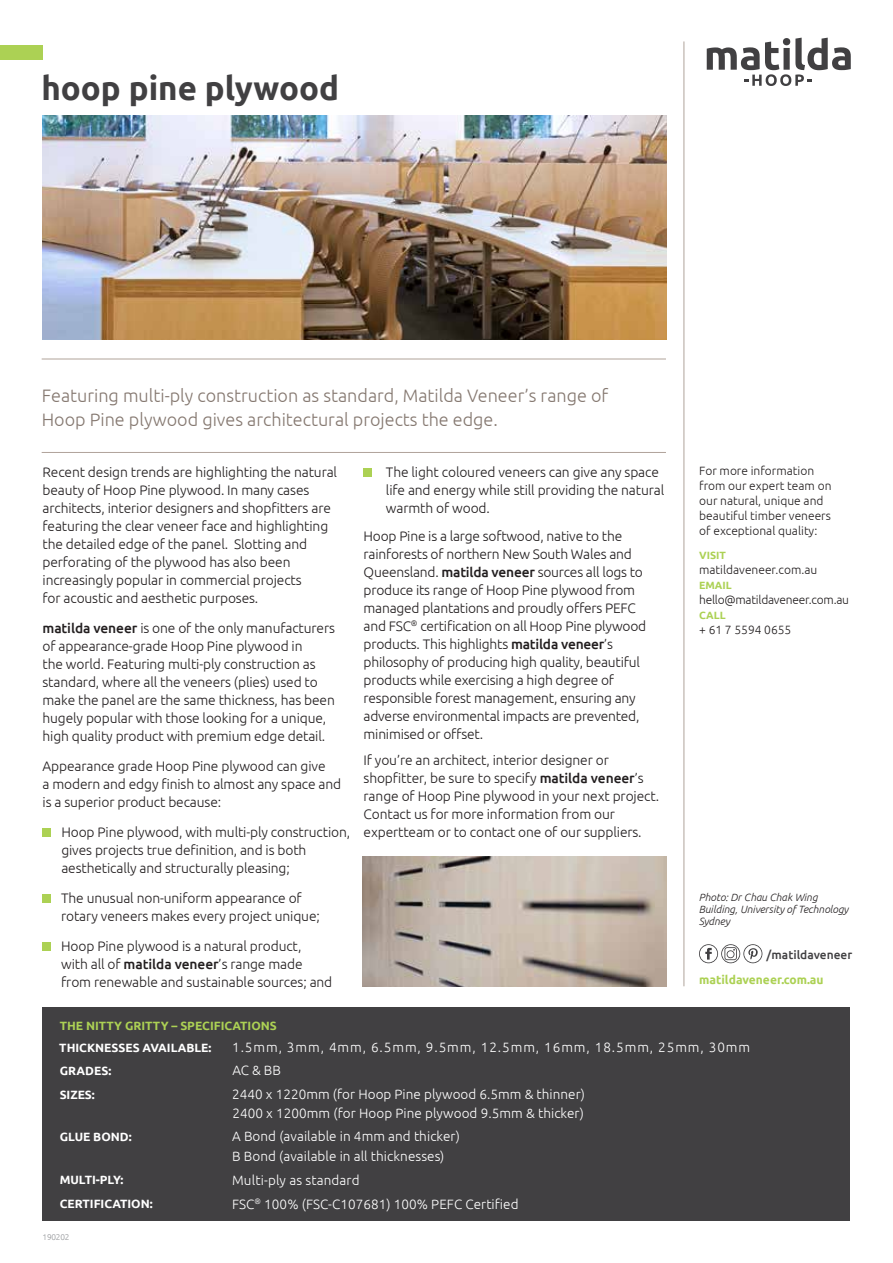
<style>
.page{position:relative;width:893px;height:1263px;background:#fff}
.page>*{position:absolute;margin:0;border:0;box-sizing:border-box;transform-origin:0 0}
.t1{font:700 33px "Ubuntu";color:#414042}
.t2{font:300 18px/24px "Ubuntu";color:#857870}
.t3{font:300 13.8px/18px "Ubuntu";letter-spacing:-.01em;color:#231f20}
.t4{font:300 13.5px/24px "Ubuntu";letter-spacing:.005em;color:#fff}
.t5{font:300 13.5px "Ubuntu";letter-spacing:.07em;color:#fff}
.t6{font:300 12px/15px "Ubuntu";color:#231f20}
.t7{font:700 12px/23.4px "Ubuntu";color:#fff}
.t8{font:700 12px "Ubuntu";color:#acd154}
.t9{font:300 12px "Ubuntu";letter-spacing:-.02em;color:#231f20}
.t10{font:500 12px "Ubuntu";color:#414042}
.t11{font:italic 300 10.5px/12px "Ubuntu";color:#231f20}
.t12{font:700 10.5px "Ubuntu";color:#acd154}
.t13{font:300 8.25px "Ubuntu";letter-spacing:-.02em;color:#939598}
.s1{font-weight:500}
</style>
<div class="page">
<div style="left:0;top:45px;width:42px;height:15px;background:#acd154"></div>
<hr style="left:42px;top:359px;width:624px;height:1px;background:#b0a39a">
<hr style="left:42px;top:452px;width:624px;height:1px;background:#b0a39a">
<div style="left:43px;top:1007px;width:807px;height:213px;background:#414042"></div>
<hr style="left:684px;top:41px;width:1px;height:945px;background:#b0a39a">
<img style="left:43px;top:116px;width:624px;height:223px">
<div style="left:43px;top:828px;width:8px;height:9px;background:#acd154"></div>
<div style="left:43px;top:894px;width:8px;height:9px;background:#acd154"></div>
<div style="left:43px;top:942px;width:8px;height:9px;background:#acd154"></div>
<div style="left:364px;top:468px;width:8px;height:9px;background:#acd154"></div>
<svg style="left:707px;top:38px;width:144px;height:48px"></svg>
<img style="left:363px;top:857px;width:304px;height:129px">
<svg style="left:699px;top:944px;width:63px;height:19px"></svg>
<h1 class="t1" style="left:41px;top:69px;width:299px">hoop pine plywood</h1>
<h2 class="t2" style="left:42px;top:383px;width:568px">Featuring multi-ply construction as standard, Matilda Veneer’s range of<br>Hoop Pine plywood gives architectural projects the edge.</h2>
<p class="t3" style="left:43px;top:462px;width:296px">Recent design trends are highlighting the natural beauty of Hoop Pine plywood. In many cases architects, interior designers and shopfitters are featuring the clear veneer face and highlighting the detailed edge of the panel. Slotting and perforating of the plywood has also been increasingly popular in commercial projects<br>for acoustic and aesthetic purposes.</p>
<p class="t3" style="left:386px;top:463px;width:280px">The light coloured veneers can give any space life and energy while still providing the natural warmth of wood.</p>
<p class="t3" style="left:364px;top:527px;width:284px">Hoop Pine is a large softwood, native to the rainforests of northern New South Wales and Queensland. <span class="s1">matilda veneer</span> sources all logs to produce its range of Hoop Pine plywood from managed plantations and proudly offers PEFC and FSC<sup>®</sup> certification on all Hoop Pine plywood products. This highlights <span class="s1">matilda veneer</span>’s philosophy of producing high quality, beautiful products while exercising a high degree of responsible forest management, ensuring any adverse environmental impacts are prevented, minimised or offset.</p>
<p class="t3" style="left:364px;top:751px;width:247px">If you’re an architect, interior designer or</p>
<p class="t3" style="left:364px;top:769px;width:282px">shopfitter, be sure to specify <span class="s1">matilda veneer</span>’s</p>
<p class="t3" style="left:364px;top:787px;width:297px">range of Hoop Pine plywood in your next project.</p>
<p class="t3" style="left:364px;top:805px;width:253px">Contact us for more information from our</p>
<p class="t3" style="left:61px;top:823px;width:582px">Hoop Pine plywood, with multi-ply construction, expertteam or to contact one of our suppliers.</p>
<p class="t3" style="left:61px;top:841px;width:247px">gives projects true definition, and is both</p>
<p class="t3" style="left:61px;top:859px;width:230px">aesthetically and structurally pleasing;</p>
<p class="t3" style="left:61px;top:889px;width:260px">The unusual non-uniform appearance of rotary veneers makes every project unique;</p>
<p class="t3" style="left:61px;top:937px;width:273px">Hoop Pine plywood is a natural product,<br>with all of <span class="s1">matilda veneer</span>’s range made from renewable and sustainable sources; and</p>
<p class="t3" style="left:43px;top:618px;width:294px"><span class="s1">matilda veneer</span> is one of the only manufacturers of appearance-grade Hoop Pine plywood in<br>the world. Featuring multi-ply construction as standard, where all the veneers (plies) used to make the panel are the same thickness, has been hugely popular with those looking for a unique, high quality product with premium edge detail.</p>
<p class="t3" style="left:43px;top:756px;width:300px">Appearance grade Hoop Pine plywood can give<br>a modern and edgy finish to almost any space and is a superior product because:</p>
<p class="t6" style="left:699px;top:463px;width:134px">For more information from our expert team on our natural, unique and beautiful timber veneers of exceptional quality:</p>
<p class="t12" style="left:699px;top:549px;width:28px">VISIT</p>
<p class="t6" style="left:699px;top:562px;width:120px">matildaveneer.com.au</p>
<p class="t12" style="left:699px;top:579px;width:34px">EMAIL</p>
<p class="t9" style="left:699px;top:592px;width:151px">hello@matildaveneer.com.au</p>
<p class="t12" style="left:699px;top:609px;width:28px">CALL</p>
<p class="t6" style="left:699px;top:622px;width:94px">+ 61 7 5594 0655</p>
<p class="t11" style="left:699px;top:891px;width:151px">Photo: Dr Chau Chak Wing<br>Building, University of Technology<br>Sydney</p>
<p class="t10" style="left:767px;top:947px;width:87px">/matildaveneer</p>
<p class="t8" style="left:699px;top:972px;width:126px">matildaveneer.com.au</p>
<p class="t8" style="left:60px;top:1018px;width:219px">THE NITTY GRITTY – SPECIFICATIONS</p>
<p class="t7" style="left:59px;top:1036px;width:154px">THICKNESSES AVAILABLE:<br>GRADES:<br>SIZES:</p>
<p class="t7" style="left:60px;top:1125px;width:74px">GLUE BOND:</p>
<p class="t7" style="left:60px;top:1168px;width:95px">MULTI-PLY:<br>CERTIFICATION:</p>
<p class="t5" style="left:232px;top:1039px;width:520px">1.5mm, 3mm, 4mm, 6.5mm, 9.5mm, 12.5mm, 16mm, 18.5mm, 25mm, 30mm</p>
<p class="t4" style="left:232px;top:1058px;width:354px;line-height:23.2px">AC &amp; BB<br>2440 x 1220mm (for Hoop Pine plywood 6.5mm &amp; thinner)</p>
<p class="t4" style="left:232px;top:1101px;width:353px;line-height:23.4px">2400 x 1200mm (for Hoop Pine plywood 9.5mm &amp; thicker)<br>A Bond (available in 4mm and thicker)</p>
<p class="t4" style="left:232px;top:1143px;width:288px">B Bond (available in all thicknesses)<br>Multi-ply as standard<br>FSC<sup>®</sup> 100% (FSC-C107681) 100% PEFC Certified</p>
<p class="t13" style="left:43px;top:1232px;width:29px">190202</p>
</div>
